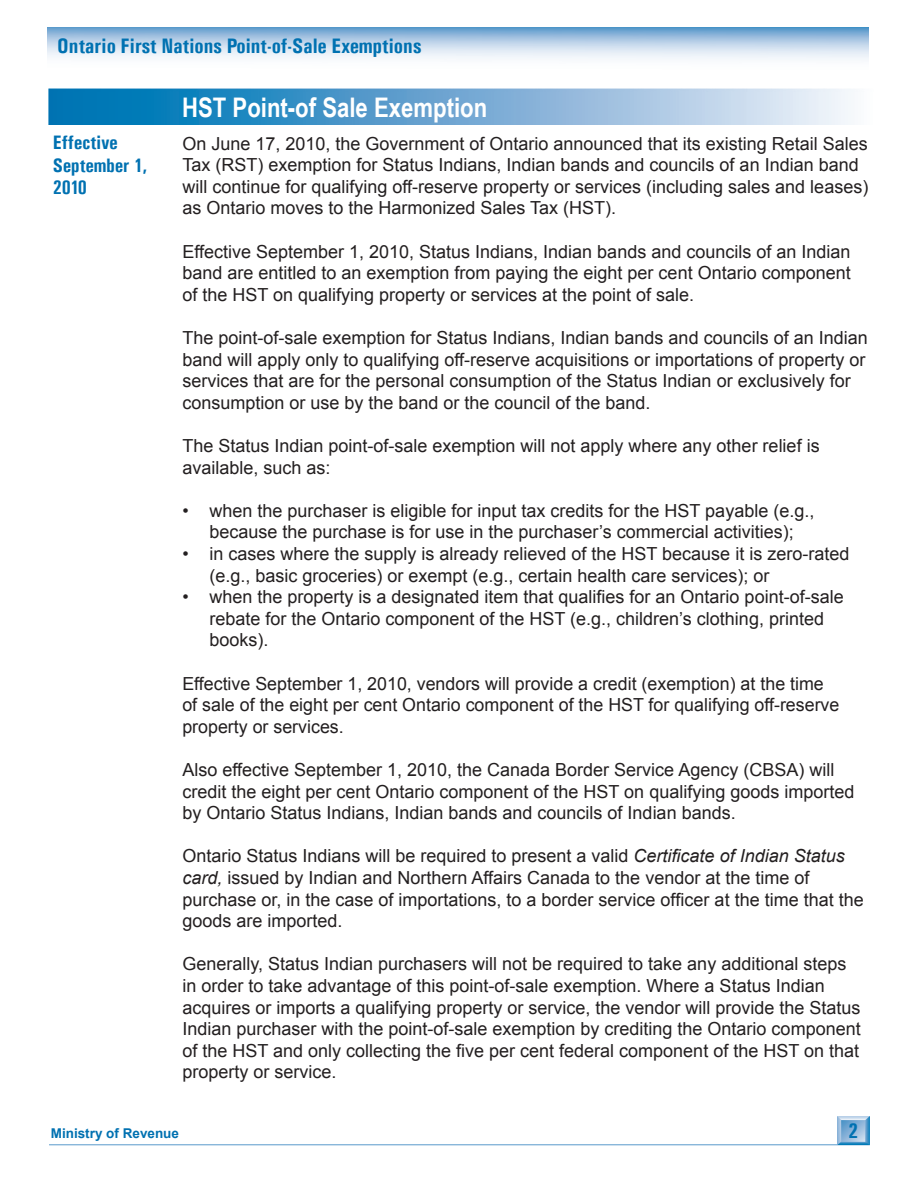
<style>
.page{position:relative;width:918px;height:1188px;background:#fff}
.page>*{position:absolute;margin:0;border:0;box-sizing:border-box;transform-origin:0 0}
.t1{font:700 27px "Arial Narrow";color:#fff}
.t2{font:700 21px "Univers Condensed";color:#0071b1}
.t3{font:700 19.5px/22.5px "Univers Condensed";color:#0071b1}
.t4{font:18px/21.6px "Arial";color:#231f20}
.t5{font:700 13.5px "Arial";color:#0071b1}
.s1{font-style:italic}
</style>
<div class="page">
<hr style="left:49px;top:1144px;width:821px;height:1px;background:#589acb">
<img style="left:838px;top:1116px;width:31px;height:29px">
<img style="left:48px;top:27px;width:820px;height:33px">
<img style="left:49px;top:88px;width:804px;height:36px">
<p class="t2" style="left:57px;top:33px;width:366px">Ontario First Nations Point-of-Sale Exemptions</p>
<p class="t3" style="left:53px;top:131px;width:96px">Effective<br>September 1,<br>2010</p>
<h1 class="t1" style="left:182px;top:92px;width:307px">HST Point-of Sale Exemption</h1>
<p class="t4" style="left:182px;top:133px;width:687px">On June 17, 2010, the Government of Ontario announced that its existing Retail Sales Tax (RST) exemption for Status Indians, Indian bands and councils of an Indian band will continue for qualifying off-reserve property or services (including sales and leases) as Ontario moves to the Harmonized Sales Tax (HST).</p>
<p class="t4" style="left:182px;top:241px;width:670px;text-align:justify">Effective September 1, 2010, Status Indians, Indian bands and councils of an Indian band are entitled to an exemption from paying the eight per cent Ontario component of the HST on qualifying property or services at the point of sale.</p>
<p class="t4" style="left:182px;top:327px;width:687px">The point-of-sale exemption for Status Indians, Indian bands and councils of an Indian band will apply only to qualifying off-reserve acquisitions or importations of property or services that are for the personal consumption of the Status Indian or exclusively for consumption or use by the band or the council of the band.</p>
<p class="t4" style="left:182px;top:435px;width:639px">The Status Indian point-of-sale exemption will not apply where any other relief is available, such as:</p>
<p class="t4" style="left:182px;top:500px;width:633px;text-align:center">• when the purchaser is eligible for input tax credits for the HST payable (e.g., because the purchase is for use in the purchaser’s commercial activities);</p>
<p class="t4" style="left:209px;top:543px;width:641px;text-indent:-27px">• in cases where the supply is already relieved of the HST because it is zero-rated (e.g., basic groceries) or exempt (e.g., certain health care services); or</p>
<p class="t4" style="left:209px;top:586px;width:636px;text-indent:-27px">• when the property is a designated item that qualifies for an Ontario point-of-sale rebate for the Ontario component of the HST (e.g., children’s clothing, printed books).</p>
<p class="t4" style="left:182px;top:673px;width:659px">Effective September 1, 2010, vendors will provide a credit (exemption) at the time of sale of the eight per cent Ontario component of the HST for qualifying off-reserve property or services.</p>
<p class="t4" style="left:182px;top:759px;width:674px">Also effective September 1, 2010, the Canada Border Service Agency (CBSA) will credit the eight per cent Ontario component of the HST on qualifying goods imported by Ontario Status Indians, Indian bands and councils of Indian bands.</p>
<p class="t4" style="left:182px;top:845px;width:683px">Ontario Status Indians will be required to present a valid <span class="s1">Certificate of Indian Status card,</span> issued by Indian and Northern Affairs Canada to the vendor at the time of purchase or, in the case of importations, to a border service officer at the time that the goods are imported.</p>
<p class="t4" style="left:182px;top:953px;width:680px">Generally, Status Indian purchasers will not be required to take any additional steps in order to take advantage of this point-of-sale exemption. Where a Status Indian acquires or imports a qualifying property or service, the vendor will provide the Status Indian purchaser with the point-of-sale exemption by crediting the Ontario component of the HST and only collecting the five per cent federal component of the HST on that property or service.</p>
<p class="t5" style="left:51px;top:1126px;width:130px">Ministry of Revenue</p>
<p class="t2" style="left:848px;top:1118px;width:12px">2</p>
</div>
